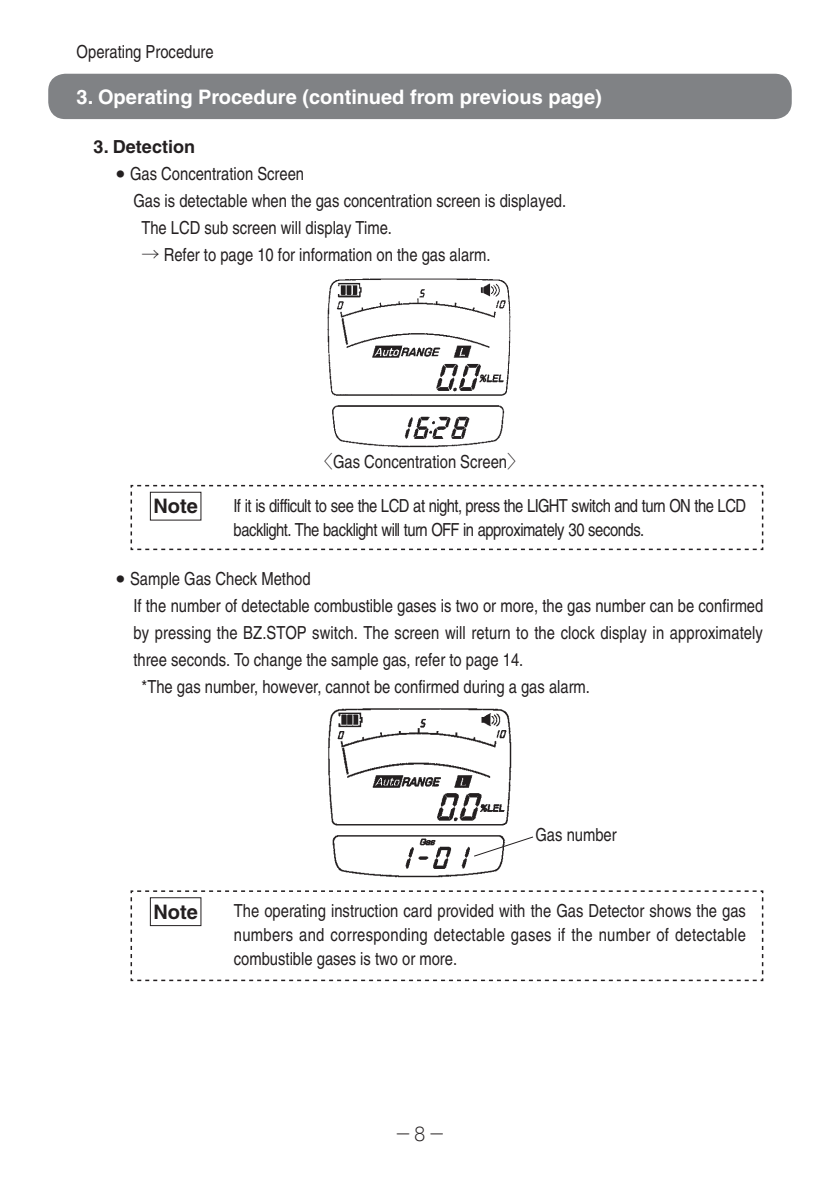
<style>
.page{position:relative;width:840px;height:1191px;background:#fff}
.page>*{position:absolute;margin:0;border:0;box-sizing:border-box;transform-origin:0 0}
.t1{font:700 20px "Helvetica";color:#fff}
.t2{font:700 20px "Helvetica";color:#231f20}
.t3{font:condensed 18px/24px "Helvetica";color:#231f20;text-align:justify}
.t4{font:condensed 18px/24px "Helvetica";letter-spacing:-.025em;color:#231f20}
.t5{font:700 18px "Helvetica";color:#231f20}
.t6{font:300 18px "Jun 101 Pro";color:#231f20}
.s1{font-family:"Koz Min Pro";font-stretch:normal}
</style>
<div class="page">
<div style="left:48px;top:74px;width:743px;height:45px;background:#808285;border-radius:17px"></div>
<svg style="left:130px;top:890px;width:633px;height:92px"></svg>
<svg style="left:130px;top:484px;width:633px;height:67px"></svg>
<img style="left:327px;top:278px;width:184px;height:170px">
<img style="left:328px;top:708px;width:184px;height:170px">
<svg style="left:472px;top:835px;width:62px;height:22px"></svg>
<p class="t3" style="left:77px;top:40px;width:139px">Operating Procedure</p>
<p class="t1" style="left:77px;top:84px;width:526px">3. Operating Procedure (continued from previous page)</p>
<p class="t5" style="left:94px;top:136px;width:103px">3. Detection</p>
<p class="t3" style="left:116px;top:162px;width:189px"><sup>●</sup> Gas Concentration Screen</p>
<p class="t3" style="left:133px;top:189px;width:434px">Gas is detectable when the gas concentration screen is displayed.</p>
<p class="t3" style="left:141px;top:216px;width:252px">The LCD sub screen will display Time.</p>
<p class="t3" style="left:141px;top:243px;width:350px"><span class="s1">→</span> Refer to page 10 for information on the gas alarm.</p>
<p class="t3" style="left:315px;top:449px;width:211px"><span class="s1">〈</span>Gas Concentration Screen<span class="s1">〉</span></p>
<p class="t2" style="left:153px;top:494px;width:46px">Note</p>
<p class="t4" style="left:233px;top:493px;width:514px">If it is difficult to see the LCD at night, press the LIGHT switch and turn ON the LCD backlight. The backlight will turn OFF in approximately 30 seconds.</p>
<p class="t3" style="left:116px;top:567px;width:196px"><sup>●</sup> Sample Gas Check Method</p>
<p class="t3" style="left:133px;top:594px;width:631px">If the number of detectable combustible gases is two or more, the gas number can be confirmed</p>
<p class="t3" style="left:133px;top:621px;width:630px">by pressing the BZ.STOP switch. The screen will return to the clock display in approximately</p>
<p class="t3" style="left:133px;top:648px;width:391px">three seconds. To change the sample gas, refer to page 14.</p>
<p class="t3" style="left:141px;top:675px;width:449px">*The gas number, however, cannot be confirmed during a gas alarm.</p>
<p class="t3" style="left:535px;top:823px;width:83px">Gas number</p>
<p class="t2" style="left:153px;top:899px;width:46px">Note</p>
<p class="t3" style="left:234px;top:899px;width:513px">The operating instruction card provided with the Gas Detector shows the gas numbers and corresponding detectable gases if the number of detectable combustible gases is two or more.</p>
<p class="t6" style="left:394px;top:1120px;width:53px">−8−</p>
</div>
